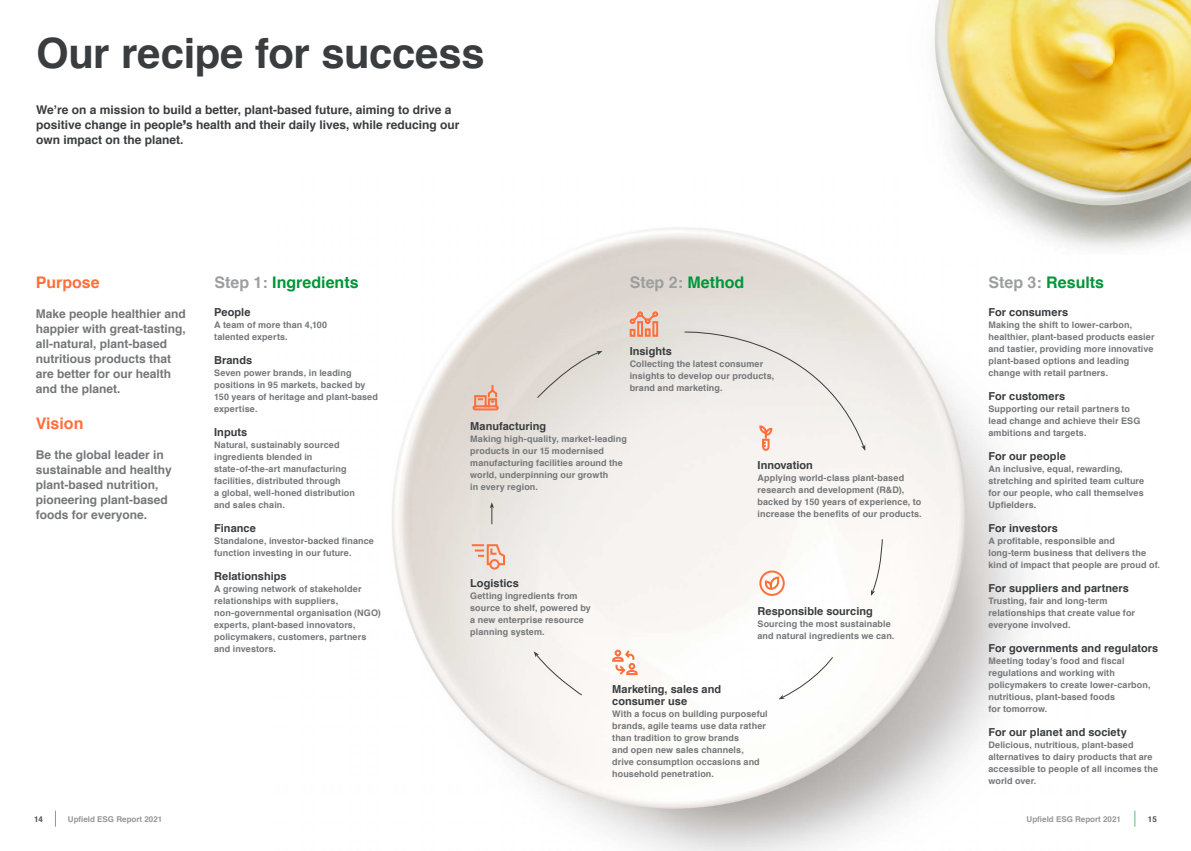
<style>
.page{position:relative;width:1191px;height:851px;background:#fff}
.page>*{position:absolute;margin:0;border:0;box-sizing:border-box;transform-origin:0 0}
.t1{font:700 41.8px "Helvetica";letter-spacing:-.01em;color:#393d3f}
.t2{font:700 16px "Helvetica";color:#009639}
.t3{font:700 16px "Helvetica";color:#ff6f3c}
.t4{font:700 16px "Helvetica";color:#9c9e9f}
.t5{font:700 12px/15px "Helvetica";color:#747779}
.t6{font:700 12px/15px "Helvetica";color:#393d3f}
.t7{font:700 11px/12px "Helvetica";color:#393d3f}
.t8{font:700 9px/12px "Helvetica";letter-spacing:.01em;color:#747779}
.t9{font:700 8px "Helvetica";color:#969696}
.t10{font:700 8px "Helvetica";color:#4d4d4d}
.s1{font-family:"Arial"}
.s2{font-family:"Arial";font-weight:900}
.s3{color:#9c9e9f}
.s4{color:#009639}
</style>
<div class="page">
<img style="left:392px;top:227px;width:632px;height:623px">
<div style="left:985px;top:269px;width:125px;height:25px;background:#fff"></div>
<svg style="left:1134px;top:810px;width:1px;height:16px"></svg>
<svg style="left:55px;top:810px;width:1px;height:16px"></svg>
<svg style="left:628px;top:310px;width:31px;height:28px"></svg>
<svg style="left:471px;top:384px;width:29px;height:27px"></svg>
<svg style="left:471px;top:543px;width:35px;height:27px"></svg>
<svg style="left:758px;top:569px;width:27px;height:27px"></svg>
<svg style="left:611px;top:648px;width:27px;height:28px"></svg>
<svg style="left:684px;top:327px;width:181px;height:125px"></svg>
<svg style="left:871px;top:539px;width:11px;height:56px"></svg>
<svg style="left:778px;top:657px;width:55px;height:42px"></svg>
<div style="left:534px;top:651px;width:48px;height:44px;background:#f8f5f3"></div>
<svg style="left:489px;top:502px;width:5px;height:22px"></svg>
<svg style="left:537px;top:351px;width:65px;height:47px;background:#dcd7d2"></svg>
<img style="left:900px;top:0;width:291px;height:255px">
<p class="t1" style="left:36px;top:20px;width:450px">Our recipe for success</p>
<p class="t6" style="left:36px;top:102px;width:425px">We<span class="s1">’</span>re on a mission to build a better, plant-based future, aiming to drive a positive change in people<span class="s2">’</span>s health and their daily lives, while reducing our own impact on the planet.</p>
<p class="t3" style="left:36px;top:269px;width:66px">Purpose</p>
<p class="t2" style="left:214px;top:269px;width:146px"><span class="s3">Step 1:</span> Ingredients</p>
<p class="t4" style="left:629px;top:269px;width:116px">Step 2: <span class="s4">Method</span></p>
<p class="t2" style="left:988px;top:269px;width:117px"><span class="s3">Step 3:</span> Results</p>
<p class="t5" style="left:36px;top:306px;width:152px">Make people healthier and happier with great-tasting, all-natural, plant-based nutritious products that are better for our health and the planet.</p>
<p class="t3" style="left:36px;top:410px;width:49px">Vision</p>
<p class="t5" style="left:36px;top:447px;width:138px">Be the global leader in sustainable and healthy plant-based nutrition, pioneering plant-based foods for everyone.</p>
<p class="t7" style="left:214px;top:306px;width:38px">People</p>
<p class="t8" style="left:214px;top:319px;width:114px">A team of more than 4,100 talented experts.</p>
<p class="t7" style="left:214px;top:354px;width:40px">Brands</p>
<p class="t8" style="left:214px;top:367px;width:165px">Seven power brands, in leading positions in 95 markets, backed by<br>150 years of heritage and plant-based expertise.</p>
<p class="t7" style="left:214px;top:426px;width:35px">Inputs</p>
<p class="t8" style="left:214px;top:439px;width:142px">Natural, sustainably sourced ingredients blended in state-of-the-art manufacturing facilities, distributed through<br>a global, well-honed distribution and sales chain.</p>
<p class="t7" style="left:214px;top:522px;width:43px">Finance</p>
<p class="t8" style="left:214px;top:535px;width:161px">Standalone, investor-backed finance function investing in our future.</p>
<p class="t7" style="left:214px;top:570px;width:74px">Relationships</p>
<p class="t8" style="left:214px;top:583px;width:168px">A growing network of stakeholder relationships with suppliers, non-governmental organisation (NGO) experts, plant-based innovators, policymakers, customers, partners and investors.</p>
<p class="t7" style="left:988px;top:306px;width:81px">For consumers</p>
<p class="t8" style="left:988px;top:319px;width:145px">Making the shift to lower-carbon,</p>
<p class="t8" style="left:988px;top:331px;width:168px">healthier, plant-based products easier</p>
<p class="t8" style="left:988px;top:343px;width:166px">and tastier, providing more innovative plant-based options and leading change with retail partners.</p>
<p class="t7" style="left:988px;top:390px;width:78px">For customers</p>
<p class="t8" style="left:988px;top:403px;width:153px">Supporting our retail partners to lead change and achieve their ESG ambitions and targets.</p>
<p class="t7" style="left:988px;top:450px;width:79px">For our people</p>
<p class="t8" style="left:988px;top:463px;width:157px">An inclusive, equal, rewarding, stretching and spirited team culture for our people, who call themselves<br>Upfielders.</p>
<p class="t7" style="left:988px;top:522px;width:71px">For investors</p>
<p class="t8" style="left:988px;top:535px;width:173px">A profitable, responsible and<br>long-term business that delivers the kind of impact that people are proud of.</p>
<p class="t7" style="left:988px;top:582px;width:142px">For suppliers and partners</p>
<p class="t8" style="left:988px;top:595px;width:148px">Trusting, fair and long-term relationships that create value for everyone involved.</p>
<p class="t7" style="left:988px;top:642px;width:171px">For governments and regulators</p>
<p class="t8" style="left:988px;top:655px;width:164px">Meeting today’s food and fiscal regulations and working with policymakers to create lower-carbon, nutritious, plant-based foods<br>for tomorrow.</p>
<p class="t7" style="left:988px;top:726px;width:140px">For our planet and society</p>
<p class="t8" style="left:988px;top:739px;width:171px">Delicious, nutritious, plant-based alternatives to dairy products that are accessible to people of all incomes the world over.</p>
<p class="t7" style="left:629px;top:345px;width:44px">Insights</p>
<p class="t8" style="left:629px;top:357px;width:146px">Collecting the latest consumer insights to develop our products, brand and marketing.</p>
<p class="t7" style="left:470px;top:420px;width:78px">Manufacturing</p>
<p class="t8" style="left:470px;top:433px;width:158px">Making high-quality, market-leading products in our 15 modernised manufacturing facilities around the world, underpinning our growth<br>in every region.</p>
<p class="t7" style="left:757px;top:459px;width:57px">Innovation</p>
<p class="t8" style="left:757px;top:472px;width:166px">Applying world-class plant-based research and development (R&amp;D), backed by 150 years of experience, to increase the benefits of our products.</p>
<p class="t7" style="left:470px;top:576px;width:50px">Logistics</p>
<p class="t8" style="left:470px;top:589px;width:122px">Getting ingredients from source to shelf, powered by a new enterprise resource planning system.</p>
<p class="t7" style="left:757px;top:605px;width:117px">Responsible sourcing</p>
<p class="t8" style="left:757px;top:618px;width:138px">Sourcing the most sustainable and natural ingredients we can.</p>
<p class="t7" style="left:612px;top:683px;width:110px">Marketing, sales and consumer use</p>
<p class="t8" style="left:612px;top:708px;width:157px">With a focus on building purposeful brands, agile teams use data rather than tradition to grow brands<br>and open new sales channels,<br>drive consumption occasions and household penetration.</p>
<p class="t10" style="left:34px;top:812px;width:10px">14</p>
<p class="t9" style="left:68px;top:812px;width:96px">Upfield ESG Report 2021</p>
<p class="t9" style="left:1026px;top:812px;width:96px">Upfield ESG Report 2021</p>
<p class="t10" style="left:1148px;top:812px;width:10px">15</p>
</div>
